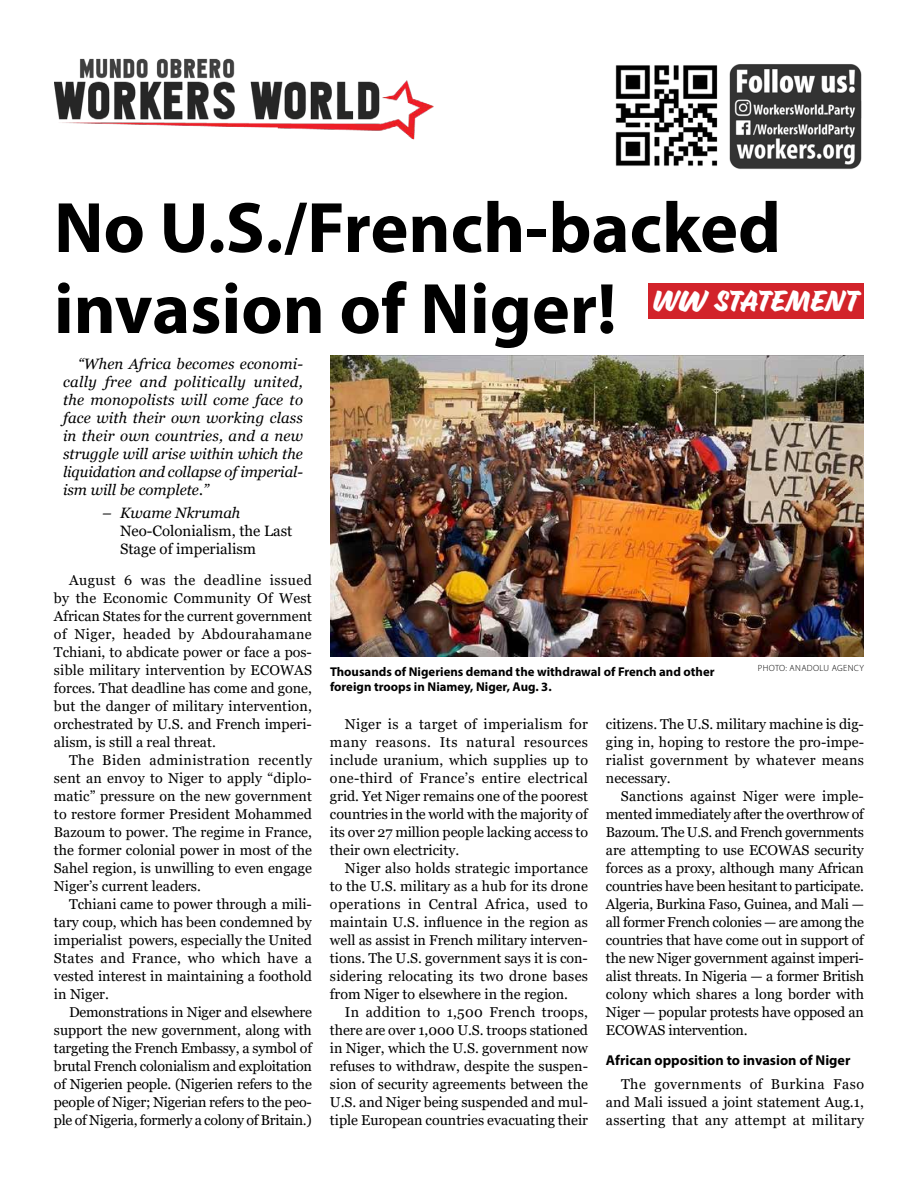
<style>
.page{position:relative;width:918px;height:1188px;background:#fff}
.page>*{position:absolute;margin:0;border:0;box-sizing:border-box;transform-origin:0 0}
.t1{font:700 72px/81px "Myriad Pro";color:#000}
.t2{font:27px "Eds Market Regular Slant";letter-spacing:-.015em;color:#fff}
.t3{font:italic 15px/18px "Georgia";letter-spacing:-.005em;color:#000;text-align:justify}
.t4{font:15px/18px "Georgia";color:#000}
.t5{font:14.25px/18px "Georgia";color:#000;text-align:justify}
.t6{font:700 14.25px "Myriad Pro";color:#000}
.t7{font:700 12.75px "Myriad Pro";color:#000}
.t8{font:300 9px "Myriad Pro";letter-spacing:.04em;color:#000}
</style>
<div class="page">
<img style="left:729px;top:64px;width:133px;height:105px">
<img style="left:615px;top:65px;width:103px;height:101px">
<img style="left:54px;top:58px;width:380px;height:81px">
<div style="left:648px;top:283px;width:216px;height:36px;background:#d2232a"></div>
<img style="left:330px;top:356px;width:534px;height:300px">
<h1 class="t1" style="left:54px;top:185px;width:728px">No U.S./French-backed invasion of Niger!</h1>
<p class="t3" style="left:63px;top:355px;width:242px;text-indent:15px">“When Africa becomes economi&shy;cally free and politically united, the monopolists will come face to face with their own working class in their own countries, and a new struggle will arise within which the liquidation and collapse of imperial&shy;ism will be complete.”</p>
<p class="t3" style="left:102px;top:503px;width:140px">– Kwame Nkrumah</p>
<p class="t4" style="left:120px;top:522px;width:174px">Neo-Colonialism, the Last<br>Stage of imperialism</p>
<p class="t5" style="left:54px;top:571px;width:260px;text-indent:15px">August 6 was the deadline issued by the Economic Community Of West African States for the current government of Niger, headed by Abdourahamane Tchiani, to abdicate power or face a pos&shy;sible military intervention by ECOWAS forces. That deadline has come and gone, but the danger of military intervention, orchestrated by U.S. and French imperi&shy;alism, is still a real threat.</p>
<p class="t5" style="left:54px;top:751px;width:260px;text-indent:15px">The Biden administration recently sent an envoy to Niger to apply “diplo&shy;matic” pressure on the new government to restore former President Mohammed Bazoum to power. The regime in France, the former colonial power in most of the Sahel region, is unwilling to even engage Niger’s current leaders.</p>
<p class="t5" style="left:54px;top:895px;width:260px;text-indent:15px">Tchiani came to power through a mili&shy;tary coup, which has been condemned by imperialist powers, especially the United States and France, who which have a vested interest in maintaining a foothold in Niger.</p>
<p class="t5" style="left:54px;top:1003px;width:259px;text-indent:15px">Demonstrations in Niger and elsewhere support the new government, along with targeting the French Embassy, a symbol of brutal French colonialism and exploitation of Nigerien people. (Nigerien refers to the people of Niger; Nigerian refers to the peo&shy;ple of Nigeria, formerly a colony of Britain.)</p>
<h2 class="t2" style="left:653px;top:286px;width:208px">WW STATEMENT</h2>
<p class="t7" style="left:330px;top:663px;width:386px">Thousands of Nigeriens demand the withdrawal of French and other</p>
<p class="t8" style="left:758px;top:663px;width:108px">PHOTO: ANADOLU AGENCY</p>
<p class="t7" style="left:330px;top:678px;width:223px">foreign troops in Niamey, Niger, Aug. 3.</p>
<p class="t5" style="left:606px;top:715px;width:260px">citizens. The U.S. military machine is dig&shy;ging in, hoping to restore the pro-impe&shy;rialist government by whatever means necessary.</p>
<p class="t5" style="left:606px;top:787px;width:260px;text-indent:15px">Sanctions against Niger were imple&shy;mented immediately after the overthrow of Bazoum. The U.S. and French governments are attempting to use ECOWAS security forces as a proxy, although many African countries have been hesitant to participate.<br>Algeria, Burkina Faso, Guinea, and Mali — all former French colonies — are among the countries that have come out in support of the new Niger government against imperi&shy;alist threats. In Nigeria — a former British colony which shares a long border with Niger — popular protests have opposed an ECOWAS intervention.</p>
<p class="t6" style="left:606px;top:1051px;width:246px">African opposition to invasion of Niger</p>
<p class="t5" style="left:606px;top:1075px;width:260px;text-indent:15px">The governments of Burkina Faso and Mali issued a joint statement Aug.1, asserting that any attempt at military</p>
<p class="t5" style="left:330px;top:715px;width:260px;text-indent:15px">Niger is a target of imperialism for many reasons. Its natural resources include uranium, which supplies up to one-third of France’s entire electrical grid. Yet Niger remains one of the poorest countries in the world with the majority of its over 27 million people lacking access to their own electricity.</p>
<p class="t5" style="left:330px;top:859px;width:260px;text-indent:15px">Niger also holds strategic importance to the U.S. military as a hub for its drone operations in Central Africa, used to maintain U.S. influence in the region as well as assist in French military interven&shy;tions. The U.S. government says it is con&shy;sidering relocating its two drone bases from Niger to elsewhere in the region.</p>
<p class="t5" style="left:330px;top:1003px;width:260px;text-indent:15px">In addition to 1,500 French troops, there are over 1,000 U.S. troops stationed in Niger, which the U.S. government now refuses to withdraw, despite the suspen&shy;sion of security agreements between the U.S. and Niger being suspended and mul&shy;tiple European countries evacuating their</p>
</div>
